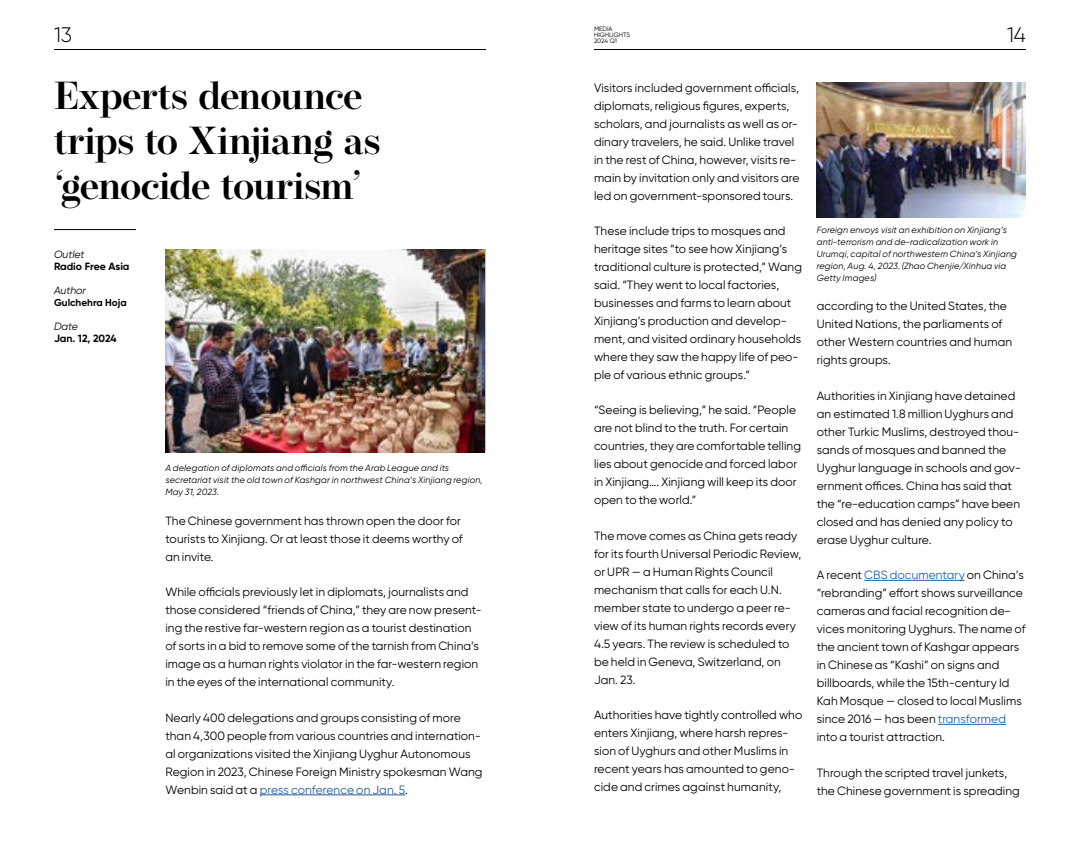
<style>
.page{position:relative;width:1080px;height:864px;background:#fff}
.page>*{position:absolute;margin:0;border:0;box-sizing:border-box;transform-origin:0 0}
.t1{font:600 39px/45px "Operetta 12";letter-spacing:-.02em;color:#000}
.t2{font:300 21px "Gilroy";color:#000}
.t3{font:12px/18px "Gilroy";letter-spacing:.005em;color:#000}
.t4{font:700 10.5px "Gilroy";letter-spacing:-.005em;color:#000}
.t5{font:italic 10.5px "Gilroy";color:#000}
.t6{font:700 10.05px "Gilroy";color:#000}
.t7{font:italic 9px/12px "Gilroy";letter-spacing:.02em;color:#000}
.t8{font:6.3px/6px "Gilroy";color:#000}
.s1{color:#215e9e}
</style>
<div class="page">
<hr style="left:54px;top:229px;width:82px;height:1px;background:#000">
<hr style="left:260px;top:795px;width:145px;height:1px;background:#215e9e">
<img style="left:165px;top:250px;width:320px;height:202px">
<hr style="left:864px;top:580px;width:101px;height:1px;background:#215e9e">
<hr style="left:938px;top:724px;width:68px;height:1px;background:#215e9e">
<img style="left:817px;top:82px;width:209px;height:136px">
<hr style="left:54px;top:49px;width:432px;height:1px;background:#000">
<hr style="left:594px;top:49px;width:432px;height:1px;background:#000">
<p class="t8" style="left:594px;top:26px;width:38px">MEDIA<br>HIGHLIGHTS<br>2024 Q1</p>
<h2 class="t2" style="left:54px;top:22px;width:20px">13</h2>
<h2 class="t2" style="left:1007px;top:22px;width:21px">14</h2>
<h1 class="t1" style="left:54px;top:73px;width:328px">Experts denounce trips to Xinjiang as ‘genocide tourism’</h1>
<p class="t5" style="left:54px;top:248px;width:32px">Outlet</p>
<p class="t4" style="left:54px;top:260px;width:77px">Radio Free Asia</p>
<p class="t5" style="left:54px;top:284px;width:33px">Author</p>
<p class="t6" style="left:54px;top:296px;width:74px">Gulchehra Hoja</p>
<p class="t5" style="left:54px;top:320px;width:26px">Date</p>
<p class="t4" style="left:54px;top:332px;width:64px">Jan. 12, 2024</p>
<p class="t7" style="left:165px;top:461px;width:319px">A delegation of diplomats and officials from the Arab League and its secretariat visit the old town of Kashgar in northwest China’s Xinjiang region,<br>May 31, 2023.</p>
<p class="t3" style="left:165px;top:512px;width:299px">The Chinese government has thrown open the door for tourists to Xinjiang. Or at least those it deems worthy of an invite.</p>
<p class="t3" style="left:165px;top:583px;width:318px">While officials previously let in diplomats, journalists and those considered “friends of China,” they are now present&shy;ing the restive far-western region as a tourist destination of sorts in a bid to remove some of the tarnish from China’s image as a human rights violator in the far-western region in the eyes of the international community.</p>
<p class="t3" style="left:165px;top:708px;width:319px">Nearly 400 delegations and groups consisting of more than 4,300 people from various countries and internation&shy;al organizations visited the Xinjiang Uyghur Autonomous Region in 2023, Chinese Foreign Ministry spokesman Wang Wenbin said at a <span class="s1">press conference on Jan. 5</span>.</p>
<p class="t3" style="left:594px;top:78px;width:207px">Visitors included government officials, diplomats, religious figures, experts, scholars, and journalists as well as or&shy;dinary travelers, he said. Unlike travel in the rest of China, however, visits re&shy;main by invitation only and visitors are led on government-sponsored tours.</p>
<p class="t3" style="left:594px;top:222px;width:210px">These include trips to mosques and heritage sites “to see how Xinjiang’s traditional culture is protected,” Wang said. “They went to local factories, businesses and farms to learn about Xinjiang’s production and develop&shy;ment, and visited ordinary households where they saw the happy life of peo&shy;ple of various ethnic groups.”</p>
<p class="t3" style="left:594px;top:401px;width:209px">“Seeing is believing,” he said. “People are not blind to the truth. For certain countries, they are comfortable telling lies about genocide and forced labor in Xinjiang…. Xinjiang will keep its door open to the world.”</p>
<p class="t3" style="left:594px;top:527px;width:209px">The move comes as China gets ready for its fourth Universal Periodic Review, or UPR — a Human Rights Council mechanism that calls for each U.N. member state to undergo a peer re&shy;view of its human rights records every<br>4.5 years. The review is scheduled to be held in Geneva, Switzerland, on<br>Jan. 23.</p>
<p class="t3" style="left:594px;top:706px;width:210px">Authorities have tightly controlled who enters Xinjiang, where harsh repres&shy;sion of Uyghurs and other Muslims in recent years has amounted to geno&shy;cide and crimes against humanity,</p>
<p class="t7" style="left:817px;top:224px;width:202px">Foreign envoys visit an exhibition on Xinjiang’s anti-terrorism and de-radicalization work in Urumqi, capital of northwestern China’s Xinjiang region, Aug. 4, 2023. (Zhao Chenjie/Xinhua via Getty Images)</p>
<p class="t3" style="left:817px;top:297px;width:197px">according to the United States, the<br>United Nations, the parliaments of other Western countries and human rights groups.</p>
<p class="t3" style="left:817px;top:386px;width:206px">Authorities in Xinjiang have detained an estimated 1.8 million Uyghurs and other Turkic Muslims, destroyed thou&shy;sands of mosques and banned the Uyghur language in schools and gov&shy;ernment offices. China has said that the “re-education camps” have been closed and has denied any policy to erase Uyghur culture.</p>
<p class="t3" style="left:817px;top:566px;width:210px">A recent <span class="s1">CBS documentary</span> on China’s “rebranding” effort shows surveillance cameras and facial recognition de&shy;vices monitoring Uyghurs. The name of the ancient town of Kashgar appears in Chinese as “Kashi” on signs and billboards, while the 15th-century Id Kah Mosque — closed to local Muslims since 2016 — has been <span class="s1">transformed </span>into a tourist attraction.</p>
<p class="t3" style="left:817px;top:763px;width:205px">Through the scripted travel junkets, the Chinese government is spreading</p>
</div>
